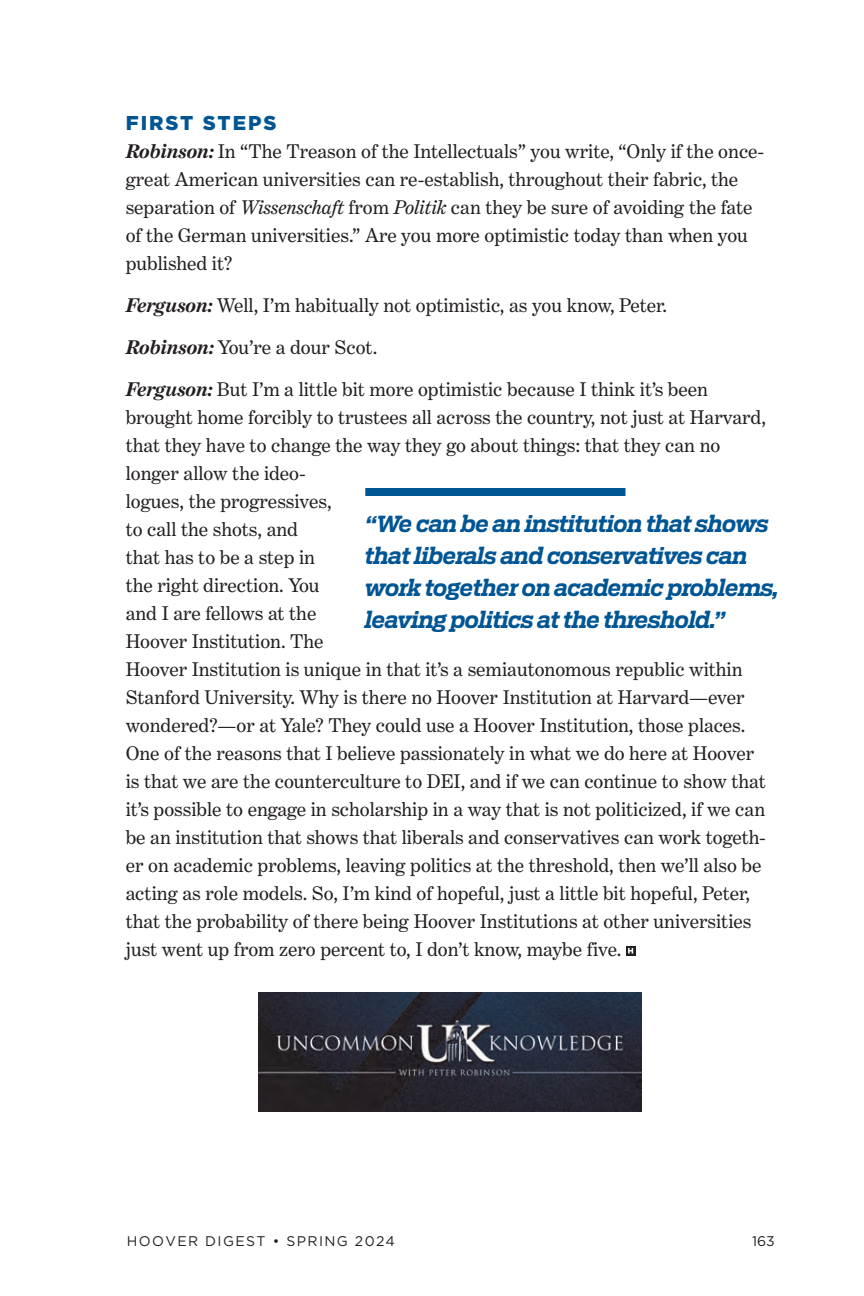
<style>
.page{position:relative;width:864px;height:1296px;background:#fff}
.page>*{position:absolute;margin:0;border:0;box-sizing:border-box;transform-origin:0 0}
.t1{font:italic 700 22px/32px "Receiver";letter-spacing:-.025em;color:#005594}
.t2{font:20px/28px "Benton Modern Text";color:#231f20}
.t3{font:14px "Gotham";letter-spacing:.1em;color:#231f20}
.s1{font-family:"Gotham";font-weight:900;color:#005594}
.s2{font-weight:700;font-style:italic}
.s3{font-style:italic}
</style>
<div class="page">
<svg style="left:626px;top:946px;width:9px;height:10px"></svg>
<svg style="left:628px;top:948px;width:5px;height:6px"></svg>
<img style="left:259px;top:992px;width:382px;height:120px">
<div style="left:365px;top:488px;width:260px;height:8px;background:#005594"></div>
<p class="t2" style="left:126px;top:109px;width:640px"><span class="s1">FIRST STEPS<br></span><span class="s2">Robinson:</span> In “The Treason of the Intellectuals” you write, “Only if the once&shy;great American universities can re-establish, throughout their fabric, the separation of <span class="s3">Wissenschaft</span> from <span class="s3">Politik</span> can they be sure of avoiding the fate of the German universities.” Are you more optimistic today than when you published it?</p>
<p class="t2" style="left:126px;top:284px;width:584px;line-height:42px"><span class="s2">Ferguson:</span> Well, I’m habitually not optimistic, as you know, Peter.<br><span class="s2">Robinson:</span> You’re a dour Scot.<br><span class="s2">Ferguson:</span> But I’m a little bit more optimistic because I think it’s been</p>
<p class="t2" style="left:126px;top:403px;width:642px">brought home forcibly to trustees all across the country, not just at Harvard, that they have to change the way they go about things: that they can no longer allow the ideo-<br>logues, the progressives,<br>to call the shots, and<br>that has to be a step in<br>the right direction. You<br>and I are fellows at the<br>Hoover Institution. The<br>Hoover Institution is unique in that it’s a semiautonomous republic within Stanford University. Why is there no Hoover Institution at Harvard—ever wondered?—or at Yale? They could use a Hoover Institution, those places.<br>One of the reasons that I believe passionately in what we do here at Hoover is that we are the counterculture to DEI, and if we can continue to show that it’s possible to engage in scholarship in a way that is not politicized, if we can be an institution that shows that liberals and conservatives can work togeth&shy;er on academic problems, leaving politics at the threshold, then we’ll also be acting as role models. So, I’m kind of hopeful, just a little bit hopeful, Peter, that the probability of there being Hoover Institutions at other universities just went up from zero percent to, I don’t know, maybe five.</p>
<p class="t1" style="left:365px;top:508px;width:415px">“We can be an institution that shows that liberals and conservatives can work together on academic problems, leaving politics at the threshold.”</p>
<p class="t3" style="left:127px;top:1232px;width:269px">HOOVER DIGEST • SPRI NG 2024</p>
<p class="t3" style="left:752px;top:1232px;width:24px">163</p>
</div>
